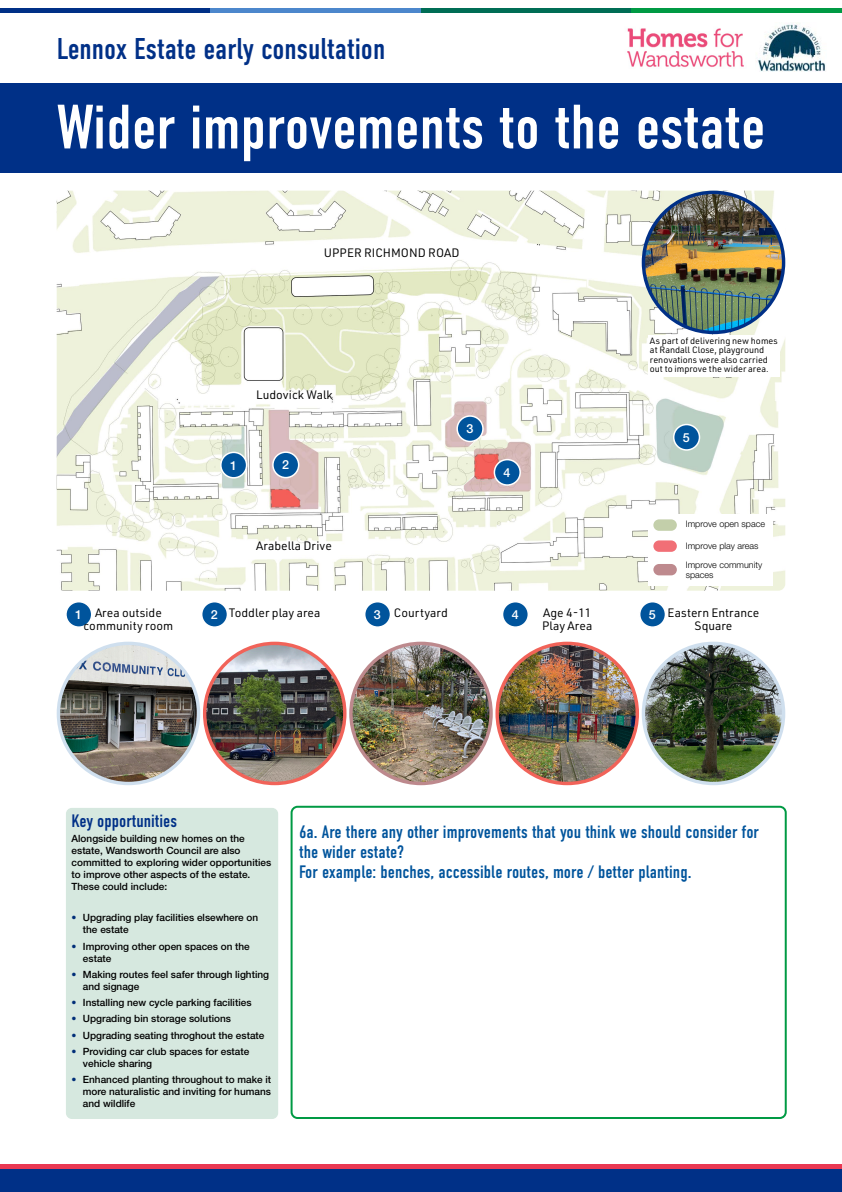
<style>
.page{position:relative;width:842px;height:1192px;background:#fff}
.page>*{position:absolute;margin:0;border:0;box-sizing:border-box;transform-origin:0 0}
.t1{font:62.5px "DIN Condensed";color:#fff}
.t2{font:30px "DIN Condensed";color:#003087}
.HEADING_1{font:18px/20px "DIN Condensed";color:#00549c}
.HEADING_1-2{font:18px "DIN Condensed";color:#003087}
.TABLE_BODY{font:500 12.5px "Helvetica Neue LT Std";color:#fff}
.BODY_1{font:12px/13.5px "URWDIN";color:#000;text-align:center}
.BODY_2{font:500 10px/12px "Helvetica Neue LT Std";color:#000}
.BODY_2-2{font:9px/9.5px "URWDIN";color:#000}
.TABLE_BODY-2{font:300 9px/9.5px "Helvetica Neue LT Std";color:#000}
.s1{color:#002e78}
</style>
<div class="page">
<img style="left:756px;top:23px;width:70px;height:49px">
<img style="left:627px;top:28px;width:117px;height:39px">
<div style="left:0;top:83px;width:842px;height:89px;background:#003087"></div>
<div style="left:0;top:1169px;width:842px;height:23px;background:#003087"></div>
<hr style="left:0;top:9px;width:211px;height:4px;background:#003087">
<hr style="left:210px;top:9px;width:211px;height:4px;background:#4c87cc">
<hr style="left:421px;top:9px;width:210px;height:4px;background:#006d55">
<hr style="left:631px;top:9px;width:211px;height:4px;background:#009a44">
<div style="left:0;top:1164px;width:842px;height:5px;background:#e93852"></div>
<img style="left:57px;top:191px;width:728px;height:400px">
<div style="left:291px;top:806px;width:496px;height:313px;border:2px solid #009a44;border-radius:6px"></div>
<div style="left:66px;top:808px;width:212px;height:311px;background:#d6e8df;border-radius:6px"></div>
<div style="left:221px;top:452px;width:26px;height:26px;background:#00549c;border-radius:50%"></div>
<div style="left:220px;top:452px;width:27px;height:27px;border:2px solid #fff;border-radius:50%"></div>
<div style="left:66px;top:602px;width:26px;height:25px;background:#00549c;border-radius:50%"></div>
<div style="left:65px;top:601px;width:27px;height:27px;border:2px solid #fff;border-radius:50%"></div>
<div style="left:273px;top:452px;width:26px;height:26px;background:#00549c;border-radius:50%"></div>
<div style="left:272px;top:451px;width:27px;height:27px;border:2px solid #fff;border-radius:50%"></div>
<div style="left:202px;top:602px;width:25px;height:25px;background:#00549c;border-radius:50%"></div>
<div style="left:201px;top:601px;width:27px;height:27px;border:2px solid #fff;border-radius:50%"></div>
<div style="left:457px;top:416px;width:26px;height:25px;background:#00549c;border-radius:50%"></div>
<div style="left:456px;top:415px;width:28px;height:27px;border:2px solid #fff;border-radius:50%"></div>
<div style="left:365px;top:602px;width:25px;height:25px;background:#00549c;border-radius:50%"></div>
<div style="left:364px;top:601px;width:27px;height:27px;border:2px solid #fff;border-radius:50%"></div>
<div style="left:494px;top:460px;width:26px;height:25px;background:#00549c;border-radius:50%"></div>
<div style="left:494px;top:459px;width:27px;height:27px;border:2px solid #fff;border-radius:50%"></div>
<div style="left:502px;top:602px;width:26px;height:25px;background:#00549c;border-radius:50%"></div>
<div style="left:502px;top:601px;width:27px;height:27px;border:2px solid #fff;border-radius:50%"></div>
<div style="left:674px;top:425px;width:25px;height:25px;background:#00549c;border-radius:50%"></div>
<div style="left:673px;top:424px;width:27px;height:27px;border:2px solid #fff;border-radius:50%"></div>
<div style="left:648px;top:514px;width:125px;height:72px;background:#fff"></div>
<div style="left:653px;top:519px;width:24px;height:12px;background:#c3cfaa;border-radius:6px"></div>
<div style="left:653px;top:540px;width:24px;height:12px;background:#f16f76;border-radius:6px"></div>
<div style="left:653px;top:564px;width:24px;height:11px;background:#be8a8e;border-radius:6px"></div>
<div style="left:640px;top:602px;width:25px;height:25px;background:#00549c;border-radius:50%"></div>
<div style="left:639px;top:601px;width:27px;height:27px;border:2px solid #fff;border-radius:50%"></div>
<img style="left:58px;top:643px;width:141px;height:140px;border-radius:70px">
<div style="left:57px;top:642px;width:143px;height:143px;border:3px solid #cfdfee;border-radius:50%"></div>
<img style="left:644px;top:643px;width:139px;height:140px">
<div style="left:642px;top:642px;width:143px;height:143px;border:3px solid #cfdfee;border-radius:50%"></div>
<img style="left:643px;top:192px;width:140px;height:140px;border-radius:70px">
<div style="left:642px;top:191px;width:143px;height:143px;border:3px solid #003087;border-radius:50%"></div>
<img style="left:205px;top:643px;width:140px;height:140px;border-radius:70px">
<div style="left:203px;top:642px;width:143px;height:143px;border:3px solid #f16359;border-radius:50%"></div>
<img style="left:497px;top:643px;width:140px;height:140px;border-radius:70px">
<div style="left:495px;top:642px;width:144px;height:143px;border:3px solid #f16359;border-radius:50%"></div>
<img style="left:351px;top:643px;width:140px;height:140px;border-radius:70px">
<div style="left:349px;top:642px;width:144px;height:143px;border:3px solid #bd898d;border-radius:50%"></div>
<div style="left:648px;top:336px;width:132px;height:41px;background:#fff"></div>
<h2 class="t2" style="left:57px;top:31px;width:330px">Lennox Estate early consultation</h2>
<p class="t1" style="left:57px;top:92px;width:710px">Wider improvements to the estate</p>
<p class="BODY_1" style="left:324px;top:246px;width:137px">UPPER RICHMOND ROAD</p>
<p class="BODY_1" style="left:256px;top:388px;width:78px">Ludovick Walk</p>
<p class="TABLE_BODY" style="left:230px;top:458px;width:8px">1</p>
<p class="TABLE_BODY" style="left:282px;top:457px;width:8px">2</p>
<p class="BODY_1" style="left:256px;top:539px;width:77px">Arabella Drive</p>
<p class="TABLE_BODY" style="left:466px;top:421px;width:8px">3</p>
<p class="TABLE_BODY" style="left:504px;top:465px;width:8px">4</p>
<p class="BODY_2-2" style="left:650px;top:335px;width:129px">As part of delivering new homes at Randall Close, playground renovations were also carried out to improve the wider area.</p>
<p class="TABLE_BODY" style="left:683px;top:430px;width:8px">5</p>
<p class="TABLE_BODY-2" style="left:686px;top:519px;width:81px">Improve open space</p>
<p class="TABLE_BODY-2" style="left:686px;top:541px;width:74px">Improve play areas</p>
<p class="TABLE_BODY-2" style="left:686px;top:560px;width:78px">Improve community spaces</p>
<p class="BODY_1" style="left:84px;top:606px;width:91px">Area outside community room</p>
<p class="BODY_1" style="left:229px;top:606px;width:93px">Toddler play area</p>
<p class="BODY_1" style="left:394px;top:606px;width:56px">Courtyard</p>
<p class="BODY_1" style="left:542px;top:606px;width:52px;text-align:left">Age 4-11<br>Play Area</p>
<p class="BODY_1" style="left:668px;top:606px;width:93px">Eastern Entrance<br>Square</p>
<p class="TABLE_BODY" style="left:211px;top:607px;width:8px">2</p>
<p class="TABLE_BODY" style="left:374px;top:607px;width:8px">3</p>
<p class="TABLE_BODY" style="left:75px;top:607px;width:8px">1</p>
<p class="TABLE_BODY" style="left:512px;top:607px;width:8px">4</p>
<p class="TABLE_BODY" style="left:649px;top:607px;width:8px">5</p>
<p class="HEADING_1-2" style="left:72px;top:811px;width:107px">Key opportunities</p>
<p class="BODY_2" style="left:72px;top:833px;width:201px">Alongside building new homes on the estate, Wandsworth Council are also committed to exploring wider opportunities to improve other aspects of the estate.<br>These could include:</p>
<p class="BODY_2" style="left:83px;top:912px;width:177px;text-indent:-11px"><span class="s1">•</span> Upgrading play facilities elsewhere on the estate</p>
<p class="BODY_2" style="left:83px;top:940px;width:168px;text-indent:-11px"><span class="s1">•</span> Improving other open spaces on the estate</p>
<p class="BODY_2" style="left:83px;top:968px;width:188px;text-indent:-11px"><span class="s1">•</span> Making routes feel safer through lighting and signage</p>
<p class="BODY_2" style="left:72px;top:996px;width:181px"><span class="s1">•</span> Installing new cycle parking facilities</p>
<p class="BODY_2" style="left:72px;top:1013px;width:161px"><span class="s1">•</span> Upgrading bin storage solutions</p>
<p class="BODY_2" style="left:72px;top:1029px;width:194px"><span class="s1">•</span> Upgrading seating throghout the estate</p>
<p class="BODY_2" style="left:83px;top:1045px;width:168px;text-indent:-11px"><span class="s1">•</span> Providing car club spaces for estate vehicle sharing</p>
<p class="BODY_2" style="left:83px;top:1073px;width:190px;text-align:justify;text-indent:-11px"><span class="s1">•</span> Enhanced planting throughout to make it more naturalistic and inviting for humans and wildlife</p>
<p class="HEADING_1" style="left:299px;top:822px;width:461px">6a. Are there any other improvements that you think we should consider for the wider estate?<br>For example: benches, accessible routes, more / better planting.</p>
</div>
